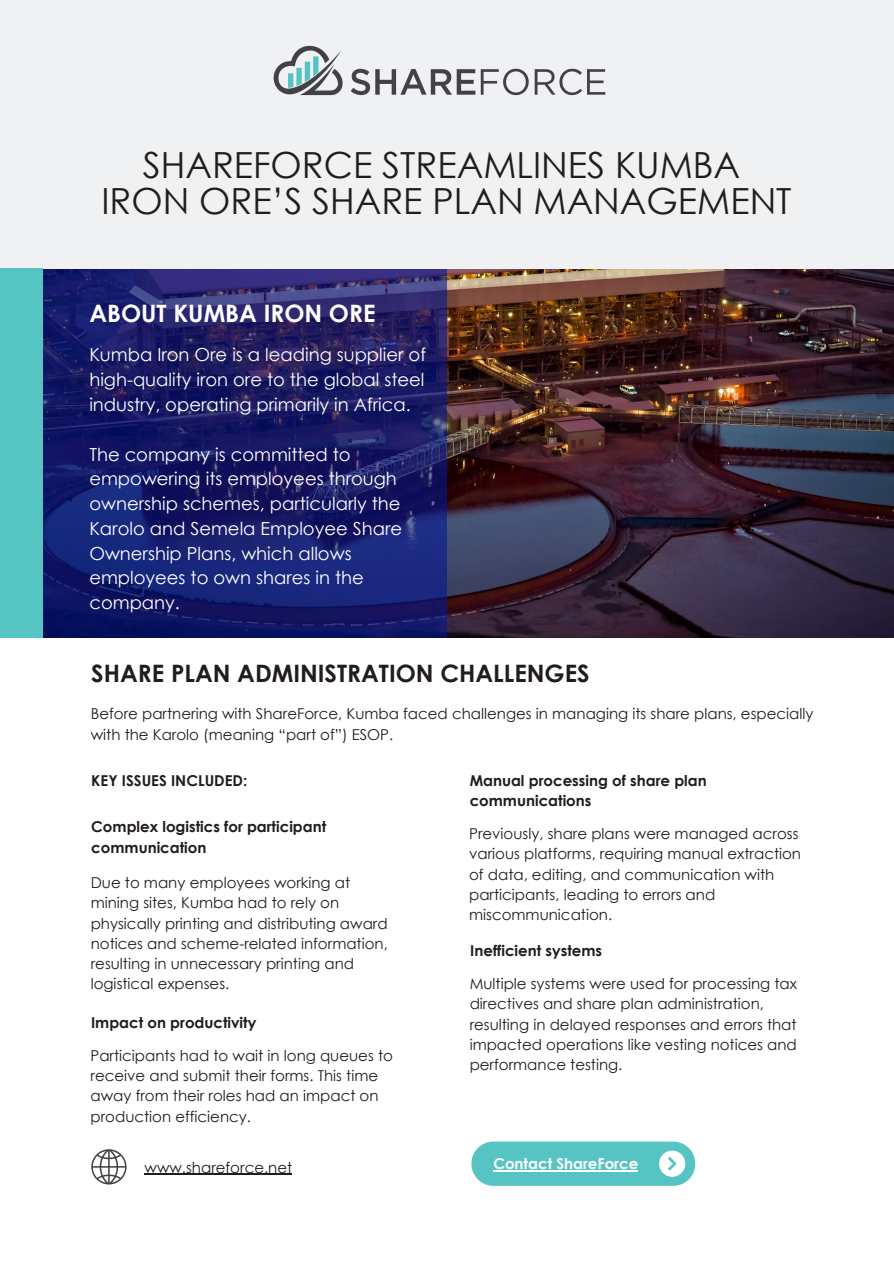
<style>
.page{position:relative;width:894px;height:1264px;background:#fff}
.page>*{position:absolute;margin:0;border:0;box-sizing:border-box;transform-origin:0 0}
.t1{font:36px/36px "Century Gothic";color:#221d1a;text-align:center}
.t2{font:700 24px "Century Gothic";color:#221d1a}
.t3{font:700 24px "Century Gothic";color:#fff}
.t4{font:18px/24.8px "Century Gothic";color:#fff;text-align:justify}
.t5{font:15px/20.2px "Century Gothic";color:#221d1a}
.t6{font:700 15px/20.2px "Century Gothic";color:#221d1a}
.t7{font:700 15px "Century Gothic";color:#fff}
</style>
<div class="page">
<img style="left:446px;top:268px;width:447px;height:369px">
<svg style="left:43px;top:268px;width:403px;height:370px;background:#1a1e69"></svg>
<div style="left:0;top:0;width:893px;height:268px;background:#eff1f2"></div>
<div style="left:0;top:268px;width:43px;height:370px;background:#57c4c4"></div>
<img style="left:273px;top:45px;width:333px;height:51px">
<svg style="left:91px;top:1149px;width:35px;height:35px"></svg>
<div style="left:471px;top:1141px;width:224px;height:44px;background:#57c4c4;border-radius:22px"></div>
<div style="left:659px;top:1150px;width:26px;height:26px;background:#fff;border-radius:50%"></div>
<svg style="left:668px;top:1156px;width:8px;height:14px"></svg>
<hr style="left:144px;top:1173px;width:148px;height:1px;background:#221d1a">
<hr style="left:493px;top:1170px;width:145px;height:1px;background:#fff">
<p class="t1" style="left:101px;top:146px;width:691px">SHAREFORCE STREAMLINES KUMBA<br>IRON ORE’S SHARE PLAN MANAGEMENT</p>
<p class="t3" style="left:89px;top:298px;width:287px">ABOUT KUMBA IRON ORE</p>
<h2 class="t4" style="left:89px;top:342px;width:338px">Kumba Iron Ore is a leading supplier of high-quality iron ore to the global steel industry, operating primarily in Africa.</h2>
<h3 class="t4" style="left:89px;top:441px;width:314px;text-align:left">The company is committed to empowering its employees through ownership schemes, particularly the<br>Karolo and Semela Employee Share<br>Ownership Plans, which allows employees to own shares in the company.</h3>
<h3 class="t2" style="left:91px;top:657px;width:500px">SHARE PLAN ADMINISTRATION CHALLENGES</h3>
<h2 class="t5" style="left:91px;top:703px;width:724px">Before partnering with ShareForce, Kumba faced challenges in managing its share plans, especially with the Karolo (meaning “part of”) ESOP.</h2>
<p class="t6" style="left:91px;top:770px;width:157px">KEY ISSUES INCLUDED:</p>
<p class="t6" style="left:91px;top:816px;width:236px">Complex logistics for participant communication</p>
<p class="t5" style="left:91px;top:872px;width:298px">Due to many employees working at mining sites, Kumba had to rely on physically printing and distributing award notices and scheme-related information, resulting in unnecessary printing and logistical expenses.</p>
<p class="t6" style="left:91px;top:1011px;width:167px">Impact on productivity</p>
<p class="t5" style="left:90px;top:1044px;width:304px">Participants had to wait in long queues to receive and submit their forms. This time away from their roles had an impact on production efficiency.</p>
<p class="t6" style="left:469px;top:770px;width:238px">Manual processing of share plan communications</p>
<p class="t5" style="left:469px;top:823px;width:333px">Previously, share plans were managed across various platforms, requiring manual extraction of data, editing, and communication with participants, leading to errors and</p>
<p class="t5" style="left:469px;top:904px;width:144px">miscommunication.</p>
<p class="t6" style="left:470px;top:940px;width:133px">Inefficient systems</p>
<p class="t5" style="left:469px;top:973px;width:329px">Multiple systems were used for processing tax directives and share plan administration, resulting in delayed responses and errors that impacted operations like vesting notices and performance testing.</p>
<p class="t5" style="left:144px;top:1156px;width:149px">www.shareforce.net</p>
<p class="t7" style="left:493px;top:1154px;width:146px">Contact ShareForce</p>
</div>
